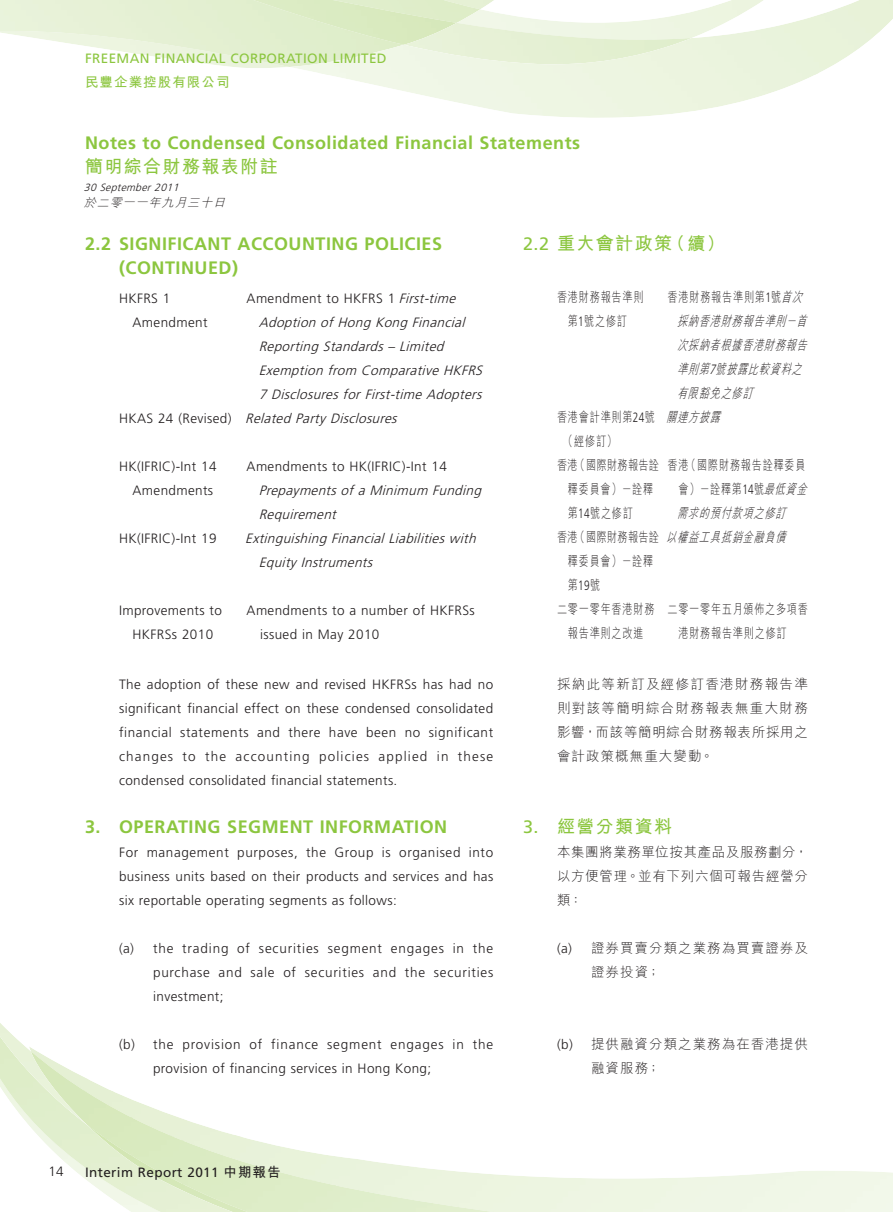
<style>
.page{position:relative;width:893px;height:1212px;background:#fff}
.page>*{position:absolute;margin:0;border:0;box-sizing:border-box;transform-origin:0 0}
.t1{font:700 18px/24px "Frutiger LT Std";letter-spacing:.03em;color:#8cc63f}
.t2{font:18px "M Hei HK Bold E Ten B5 H";letter-spacing:.08em;color:#8cc63f}
.t3{font:300 13.5px/24px "Frutiger LT Std";letter-spacing:.03em;color:#231f20}
.t4{font:italic 300 13.5px/24px "Frutiger LT Std";color:#231f20}
.t5{font:13.5px/24px "M Hei HK Light E Ten B5 H";letter-spacing:.075em;color:#231f20;text-align:justify}
.t6{font:13.5px/24px "M Hei HK Light E Ten B5 H";letter-spacing:.075em;color:#231f20;scale:.75 1}
.t7{font:italic 13.5px/24px "M Hei HK Light E Ten B5 H";letter-spacing:.08em;color:#231f20;scale:.75 1}
.t8{font:13.5px "Frutiger LT Std";letter-spacing:.03em;color:#8cc63f}
.t9{font:13.5px/24px "M Hei HK Light E Ten B5 H";letter-spacing:.055em;color:#231f20;scale:.75 1}
.t10{font:13.5px/24px "M Hei HK Light E Ten B5 H";letter-spacing:.03em;color:#231f20;scale:.75 1}
.t11{font:13.5px "Frutiger LT Std";letter-spacing:.03em;color:#231f20}
.t12{font:13.5px "M Hei HK Bold E Ten B5 H";letter-spacing:.08em;color:#8cc63f}
.t13{font:italic 12px "M Hei HK Light E Ten B5 H";color:#231f20}
.t14{font:italic 300 10.5px "Frutiger LT Std";color:#231f20}
.s1{font-style:italic}
.s2{font-style:normal}
.s3{font-family:"Frutiger LT Std"}
.s4{font-family:"Frutiger LT Std";font-weight:300}
.s5{font-family:"Frutiger LT Std";font-weight:300;font-style:normal}
.s6{font-family:"M Hei HK Bold E Ten B5 H"}
</style>
<div class="page">
<img style="left:0;top:1023px;width:12px;height:12px">
<img style="left:0;top:1035px;width:86px;height:144px">
<img style="left:29px;top:1046px;width:57px;height:45px">
<img style="left:133px;top:1100px;width:64px;height:24px">
<img style="left:31px;top:1051px;width:102px;height:87px">
<img style="left:132px;top:1116px;width:51px;height:8px">
<img style="left:249px;top:1139px;width:87px;height:73px">
<img style="left:86px;top:1124px;width:163px;height:88px">
<img style="left:734px;top:0;width:159px;height:74px">
<img style="left:496px;top:0;width:270px;height:40px">
<img style="left:496px;top:22px;width:196px;height:42px">
<img style="left:239px;top:0;width:257px;height:68px">
<img style="left:0;top:0;width:404px;height:67px">
<img style="left:457px;top:0;width:23px;height:23px">
<img style="left:252px;top:0;width:205px;height:45px">
<p class="t8" style="left:85px;top:52px;width:303px">FREEMAN FINANCIAL CORPORATION LIMITED</p>
<p class="t12" style="left:85px;top:77px;width:146px">民豐企業控股有限公司</p>
<h1 class="t1" style="left:85px;top:132px;width:497px">Notes to Condensed Consolidated Financial Statements</h1>
<h1 class="t2" style="left:85px;top:159px;width:194px">簡明綜合財務報表附註</h1>
<p class="t14" style="left:84px;top:182px;width:99px">30 September 2011</p>
<p class="t13" style="left:84px;top:198px;width:146px">於二零一一年九月三十日</p>
<h1 class="t1" style="left:119px;top:233px;width:325px;text-indent:-34px">2.2 SIGNIFICANT ACCOUNTING POLICIES (CONTINUED)</h1>
<p class="t3" style="left:133px;top:287px;width:77px;text-indent:-14px">HKFRS 1<br>Amendment</p>
<p class="t3" style="left:247px;top:287px;width:214px">Amendment to HKFRS 1 <span class="s1">First-time</span></p>
<p class="t4" style="left:259px;top:311px;width:211px">Adoption of Hong Kong Financial</p>
<p class="t4" style="left:259px;top:335px;width:190px">Reporting Standards – Limited</p>
<p class="t4" style="left:259px;top:359px;width:229px">Exemption from Comparative HKFRS</p>
<p class="t4" style="left:259px;top:383px;width:228px">7 Disclosures for First-time Adopters</p>
<p class="t4" style="left:119px;top:407px;width:283px"><span class="s2">H K A S 2 4 ( R e v i s e d )</span> Related Party Disclosures</p>
<p class="t3" style="left:119px;top:455px;width:99px;text-align:right">HK(IFRIC)-Int 14<br>Amendments</p>
<p class="t3" style="left:247px;top:455px;width:202px">Amendments to HK(IFRIC)-Int 14</p>
<p class="t4" style="left:259px;top:479px;width:228px">Prepayments of a Minimum Funding<br>Requirement</p>
<p class="t3" style="left:119px;top:527px;width:99px">HK(IFRIC)-Int 19</p>
<p class="t4" style="left:259px;top:527px;width:222px;text-indent:-14px">Extinguishing Financial Liabilities with<br>Equity Instruments</p>
<p class="t3" style="left:119px;top:599px;width:104px;text-align:center">Improvements to<br>HKFRSs 2010</p>
<p class="t3" style="left:260px;top:599px;width:216px;text-indent:-14px">Amendments to a number of HKFRSs issued in May 2010</p>
<p class="t3" style="left:119px;top:673px;width:376px;text-align:justify">The adoption of these new and revised HKFRSs has had no significant financial effect on these condensed consolidated financial statements and there have been no significant changes to the accounting policies applied in these condensed consolidated financial statements.</p>
<h1 class="t1" style="left:85px;top:816px;width:364px">3. OPERATING SEGMENT INFORMATION</h1>
<p class="t3" style="left:119px;top:841px;width:376px;text-align:justify">For management purposes, the Group is organised into business units based on their products and services and has six reportable operating segments as follows:</p>
<p class="t3" style="left:153px;top:937px;width:342px;text-align:justify;text-indent:-34px">(a) the trading of securities segment engages in the purchase and sale of securities and the securities investment;</p>
<p class="t3" style="left:153px;top:1033px;width:342px;text-indent:-34px">(b) the provision of finance segment engages in the provision of financing services in Hong Kong;</p>
<h1 class="t2" style="left:523px;top:236px;width:203px"><span class="s3">2.2</span> 重大會計政策（續）</h1>
<p class="t6" style="left:557px;top:287px;width:117px;text-align:center">香港財務報告準則第<span class="s4">1</span>號之修訂</p>
<p class="t7" style="left:677px;top:287px;width:178px;text-indent:-9px"><span class="s2">香港財務報告準則第</span><span class="s5">1</span><span class="s2">號</span>首次採納香港財務報告準則－首次採納者根據香港財務報告準則第<span class="s4">7</span>號披露比較資料之有限豁免之修訂</p>
<p class="t6" style="left:563px;top:407px;width:124px;text-indent:-6px">香港會計準則第<span class="s4">24</span>號（經修訂）</p>
<p class="t7" style="left:666px;top:407px;width:77px">關連方披露</p>
<p class="t9" style="left:568px;top:455px;width:123px;text-indent:-11px">香港（國際財務報告詮釋委員會）－詮釋第<span class="s4">14</span>號之修訂</p>
<p class="t6" style="left:677px;top:455px;width:178px;text-indent:-9px">香港（國際財務報告詮釋委員會）－詮釋第<span class="s4">14</span>號<span class="s1">最低資金需求的預付款項之修訂</span></p>
<p class="t10" style="left:568px;top:527px;width:123px;text-indent:-11px">香港（國際財務報告詮釋委員會）－詮釋第<span class="s4">19</span>號</p>
<p class="t7" style="left:666px;top:527px;width:165px">以權益工具抵銷金融負債</p>
<p class="t6" style="left:557px;top:599px;width:131px;text-align:center">二零一零年香港財務報告準則之改進</p>
<p class="t6" style="left:678px;top:599px;width:174px;text-indent:-11px">二零一零年五月頒佈之多項香港財務報告準則之修訂</p>
<p class="t5" style="left:557px;top:673px;width:252px">採納此等新訂及經修訂香港財務報告準則對該等簡明綜合財務報表無重大財務影響，而該等簡明綜合財務報表所採用之會計政策概無重大變動。</p>
<h1 class="t2" style="left:523px;top:819px;width:151px"><span class="s3">3.</span> 經營分類資料</h1>
<p class="t5" style="left:557px;top:841px;width:252px">本集團將業務單位按其產品及服務劃分，以方便管理。並有下列六個可報告經營分類：</p>
<p class="t5" style="left:591px;top:937px;width:218px;text-indent:-34px"><span class="s4">(a)</span> 證券買賣分類之業務為買賣證券及證券投資；</p>
<p class="t5" style="left:591px;top:1033px;width:218px;text-indent:-34px"><span class="s4">(b)</span> 提供融資分類之業務為在香港提供融資服務；</p>
<p class="t3" style="left:48px;top:1160px;width:17px">14</p>
<p class="t11" style="left:85px;top:1166px;width:197px">Interim Report 2011 <span class="s6">中期報告</span></p>
</div>
